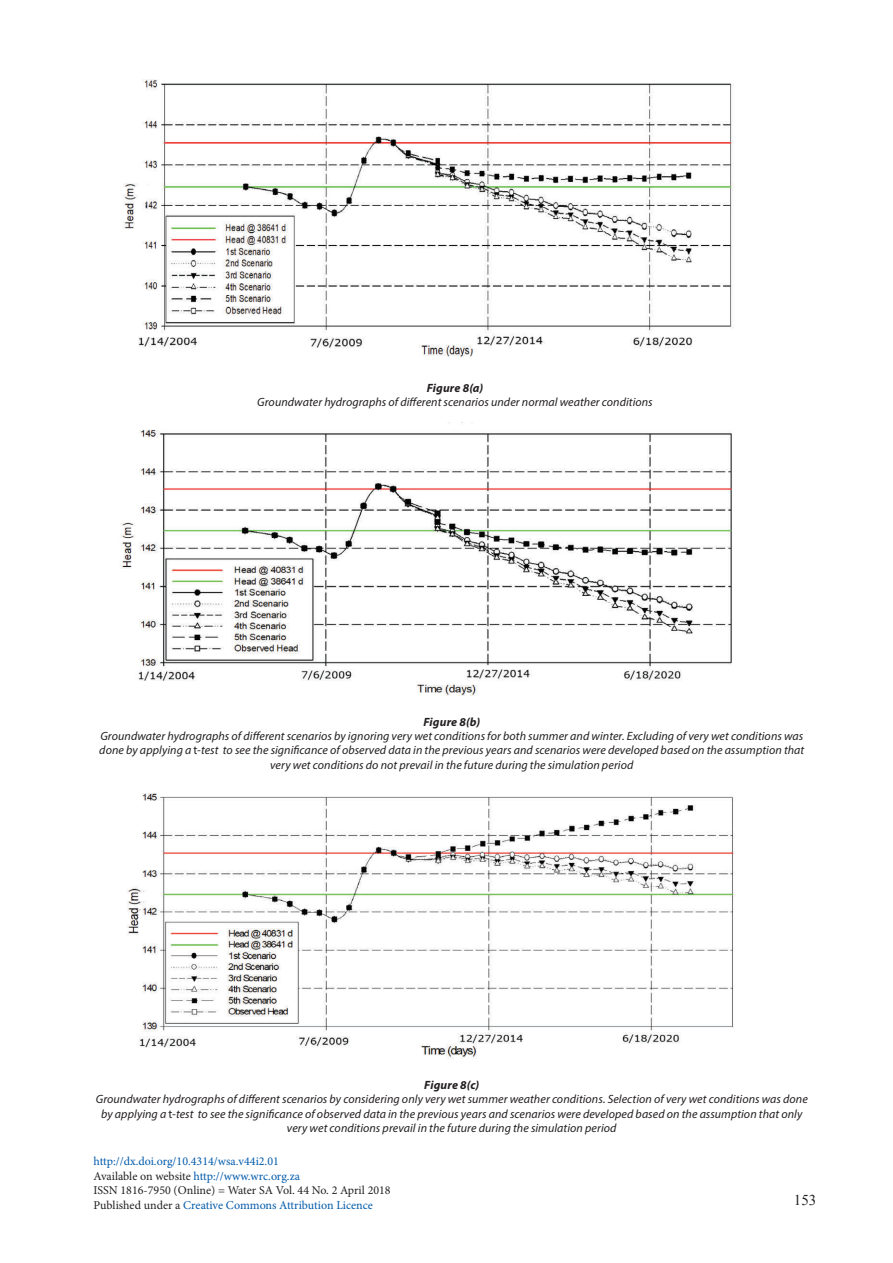
<style>
.page{position:relative;width:893px;height:1263px;background:#fff}
.page>*{position:absolute;margin:0;border:0;box-sizing:border-box;transform-origin:0 0}
.t1{font:15px "Times New Roman";color:#231f20}
.t2{font:italic 12px/14.4px "Myriad Pro";letter-spacing:.005em;color:#231f20;text-align:center}
.t3{font:12px/14.4px "Minion Pro";color:#015aaa}
.t4{font:italic 700 12px "Myriad Pro";letter-spacing:.015em;color:#231f20}
.s1{font-style:normal}
.s2{color:#231f20}
</style>
<div class="page">
<img style="left:123px;top:79px;width:611px;height:279px">
<img style="left:120px;top:429px;width:612px;height:266px">
<img style="left:127px;top:793px;width:607px;height:265px">
<p class="t4" style="left:427px;top:380px;width:58px">Figure 8(a)</p>
<p class="t2" style="left:257px;top:395px;width:397px">Groundwater hydrographs of different scenarios under normal weather conditions</p>
<p class="t4" style="left:423px;top:714px;width:58px">Figure 8(b)</p>
<p class="t2" style="left:99px;top:728px;width:706px">Groundwater hydrographs of different scenarios by ignoring very wet conditions for both summer and winter. Excluding of very wet conditions was done by applying a <span class="s1">t</span>-test to see the significance of observed data in the previous years and scenarios were developed based on the assumption that very wet conditions do not prevail in the future during the simulation period</p>
<p class="t4" style="left:424px;top:1077px;width:57px">Figure 8(c)</p>
<p class="t2" style="left:96px;top:1092px;width:714px">Groundwater hydrographs of different scenarios by considering only very wet summer weather conditions. Selection of very wet conditions was done by applying a <span class="s1">t</span>-test to see the significance of observed data in the previous years and scenarios were developed based on the assumption that only very wet conditions prevail in the future during the simulation period</p>
<p class="t3" style="left:94px;top:1154px;width:299px">http://dx.doi.org/10.4314/wsa.v44i2.01<br><span class="s2">Available on website</span> http://www.wrc.org.za<br><span class="s2">ISSN 1816-7950 (Online) = Water SA Vol. 44 No. 2 April 2018<br>Published under a</span> Creative Commons Attribution Licence</p>
<p class="t1" style="left:794px;top:1190px;width:24px">153</p>
</div>
